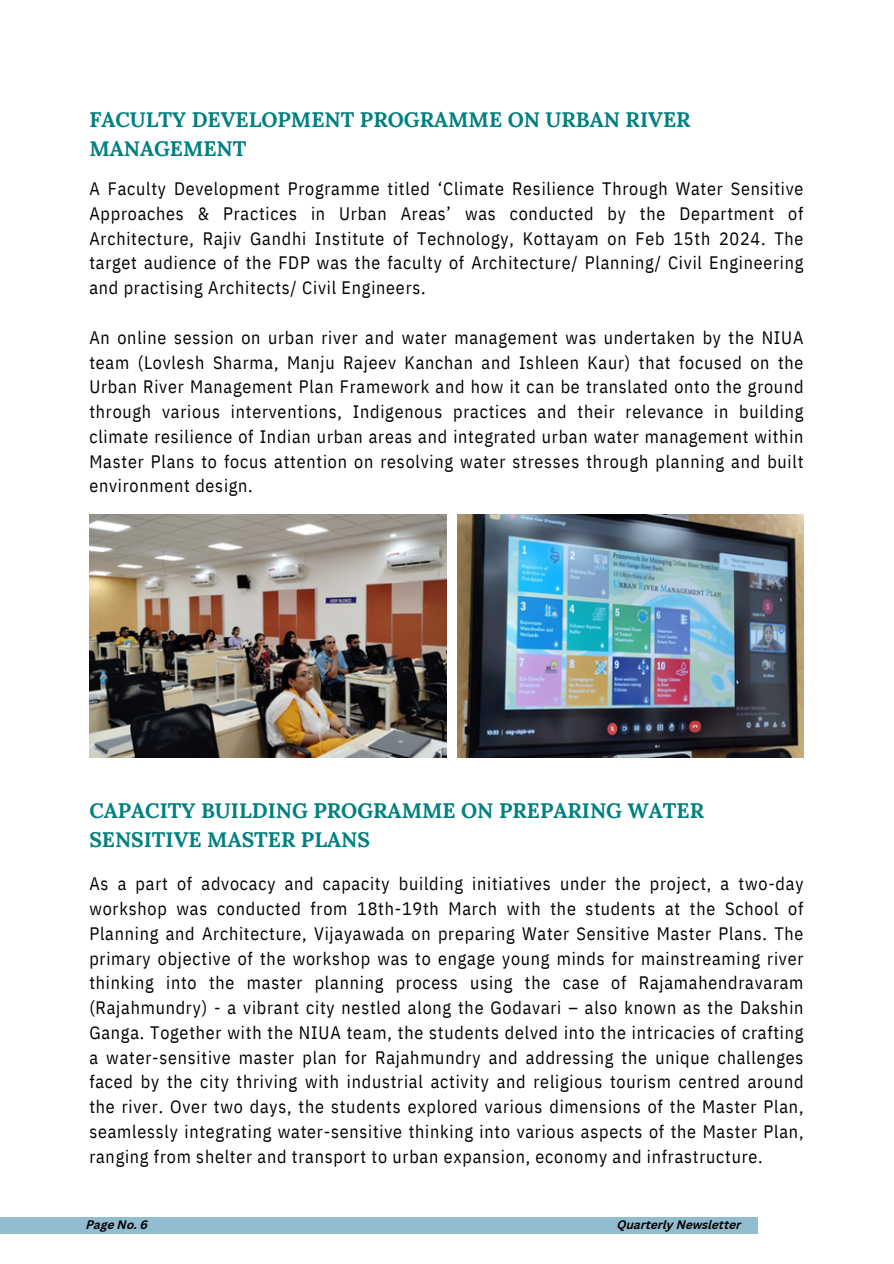
<style>
.page{position:relative;width:894px;height:1264px;background:#fff}
.page>*{position:absolute;margin:0;border:0;box-sizing:border-box;transform-origin:0 0}
.t1{font:700 21px/29.2px "Lora";color:#008080}
.t2{font:18px/24.8px "IBM Plex Sans Cond";letter-spacing:.045em;color:#000;text-align:justify}
.t3{font:italic 700 12px "Canva Sans";color:#000}
</style>
<div class="page">
<div style="left:0;top:1217px;width:757px;height:16px;background:#92bcd0"></div>
<img style="left:89px;top:514px;width:357px;height:243px">
<img style="left:457px;top:514px;width:346px;height:243px">
<p class="t1" style="left:89px;top:105px;width:602px">FACULTY DEVELOPMENT PROGRAMME ON URBAN RIVER<br>MANAGEMENT</p>
<h1 class="t2" style="left:89px;top:176px;width:715px">A Faculty Development Programme titled ‘Climate Resilience Through Water Sensitive Approaches &amp; Practices in Urban Areas’ was conducted by the Department of Architecture, Rajiv Gandhi Institute of Technology, Kottayam on Feb 15th 2024. The target audience of the FDP was the faculty of Architecture/ Planning/ Civil Engineering and practising Architects/ Civil Engineers.</h1>
<h2 class="t2" style="left:89px;top:324px;width:715px">An online session on urban river and water management was undertaken by the NIUA team (Lovlesh Sharma, Manju Rajeev Kanchan and Ishleen Kaur) that focused on the Urban River Management Plan Framework and how it can be translated onto the ground through various interventions, Indigenous practices and their relevance in building climate resilience of Indian urban areas and integrated urban water management within Master Plans to focus attention on resolving water stresses through planning and built environment design.</h2>
<p class="t1" style="left:89px;top:795px;width:616px">CAPACITY BUILDING PROGRAMME ON PREPARING WATER<br>SENSITIVE MASTER PLANS</p>
<p class="t2" style="left:89px;top:871px;width:715px">As a part of advocacy and capacity building initiatives under the project, a two-day workshop was conducted from 18th-19th March with the students at the School of Planning and Architecture, Vijayawada on preparing Water Sensitive Master Plans. The primary objective of the workshop was to engage young minds for mainstreaming river thinking into the master planning process using the case of Rajamahendravaram (Rajahmundry) - a vibrant city nestled along the Godavari – also known as the Dakshin Ganga. Together with the NIUA team, the students delved into the intricacies of crafting a water-sensitive master plan for Rajahmundry and addressing the unique challenges faced by the city thriving with industrial activity and religious tourism centred around the river. Over two days, the students explored various dimensions of the Master Plan, seamlessly integrating water-sensitive thinking into various aspects of the Master Plan, ranging from shelter and transport to urban expansion, economy and infrastructure.</p>
<h2 class="t3" style="left:86px;top:1219px;width:63px">Page No. 6</h2>
<p class="t3" style="left:617px;top:1219px;width:125px">Quarterly Newsletter</p>
</div>
